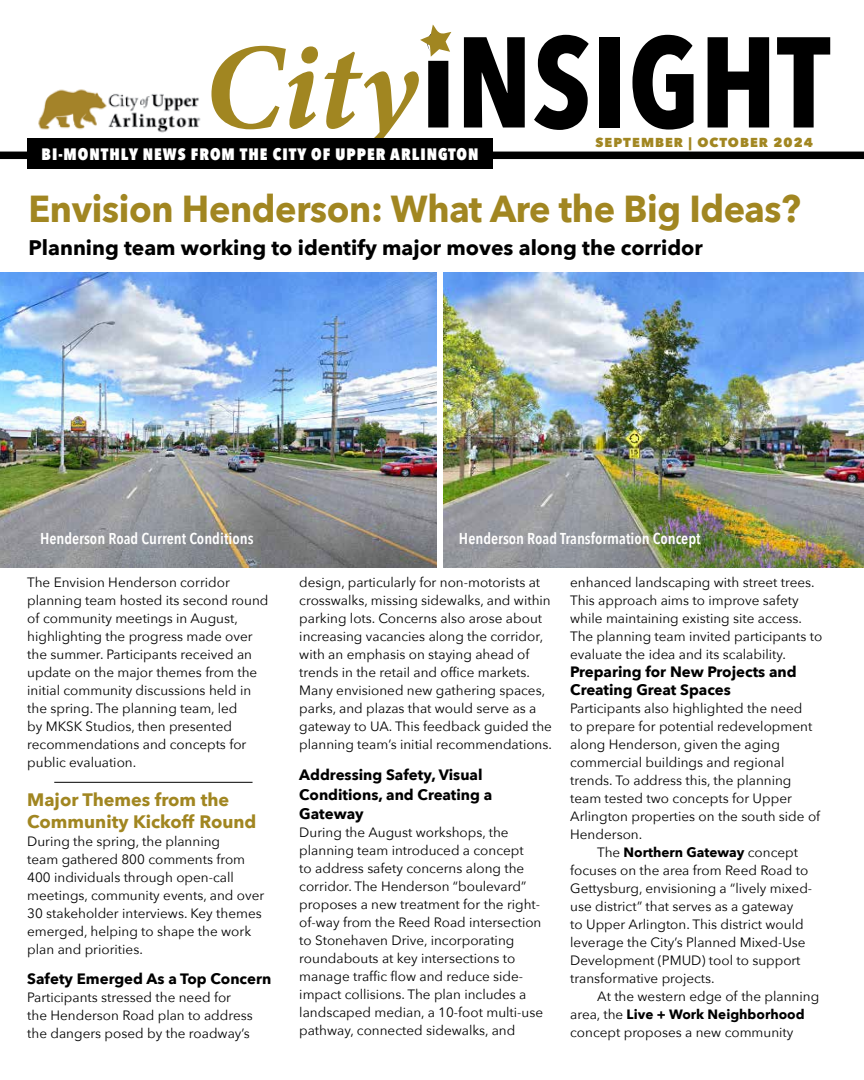
<style>
.page{position:relative;width:864px;height:1080px;background:#fff}
.page>*{position:absolute;margin:0;border:0;box-sizing:border-box;transform-origin:0 0}
.t1{font:700 127.5px "Avenir Next Condensed";color:#000}
.t2{font:700 37.5px "Avenir Next";letter-spacing:-.01em;color:#a18621;scale:.96 1}
.t3{font:700 21px "Avenir Next";color:#000}
.t4{font:700 18px/21.6px "Avenir Next";color:#a18621}
.t5{font:800 16.5px "Avenir Next Condensed";letter-spacing:.06em;color:#fff}
.t6{font:600 15.75px "Avenir Next Condensed";color:#fff}
.t7{font:700 15px/19.5px "Avenir Next";color:#000}
.t8{font:13.5px/18px "Avenir Next";color:#000}
.t9{font:700 13.5px "Avenir Next";color:#000}
.t10{font:800 12.9px "Avenir Next";letter-spacing:.08em;color:#a18621}
.s1{font-family:"Minion Variable Concept";font-weight:400;font-style:italic;font-size:123px;color:#a18621}
.s2{font-weight:400}
</style>
<div class="page">
<div style="left:0;top:152px;width:864px;height:7px;background:#000"></div>
<div style="left:27px;top:139px;width:466px;height:30px;background:#000"></div>
<img style="left:38px;top:89px;width:163px;height:44px">
<hr style="left:54px;top:782px;width:199px;height:1px;background:#000">
<svg style="left:420px;top:25px;width:31px;height:32px"></svg>
<img style="left:0;top:272px;width:437px;height:295px">
<img style="left:444px;top:272px;width:420px;height:295px">
<h1 class="t1" style="left:204px;top:5px;width:628px"><span class="s1">City</span>iNSIGHT</h1>
<p class="t10" style="left:596px;top:135px;width:219px">SEPTEMBER | OCTOBER 2024</p>
<p class="t5" style="left:41px;top:143px;width:439px">BI-MONTHLY NEWS FROM THE CITY OF UPPER ARLINGTON</p>
<h2 class="t2" style="left:28px;top:177px;width:806px">Envision Henderson: What Are the Big Ideas?</h2>
<h3 class="t3" style="left:28px;top:230px;width:676px">Planning team working to identify major moves along the corridor</h3>
<p class="t6" style="left:40px;top:525px;width:215px">Henderson Road Current Conditions</p>
<p class="t6" style="left:459px;top:525px;width:243px">Henderson Road Transformation Concept</p>
<p class="t8" style="left:27px;top:573px;width:243px">The Envision Henderson corridor planning team hosted its second round of community meetings in August, highlighting the progress made over the summer. Participants received an update on the major themes from the initial community discussions held in the spring. The planning team, led<br>by MKSK Studios, then presented recommendations and concepts for public evaluation.</p>
<h3 class="t4" style="left:27px;top:789px;width:231px">Major Themes from the<br>Community Kickoff Round</h3>
<p class="t8" style="left:27px;top:832px;width:239px">During the spring, the planning<br>team gathered 800 comments from 400 individuals through open-call meetings, community events, and over 30 stakeholder interviews. Key themes emerged, helping to shape the work plan and priorities.</p>
<p class="t7" style="left:27px;top:969px;width:245px">Safety Emerged As a Top Concern</p>
<p class="t8" style="left:27px;top:988px;width:227px">Participants stressed the need for the Henderson Road plan to address the dangers posed by the roadway’s</p>
<p class="t8" style="left:299px;top:573px;width:254px">design, particularly for non-motorists at crosswalks, missing sidewalks, and within parking lots. Concerns also arose about increasing vacancies along the corridor, with an emphasis on staying ahead of trends in the retail and office markets.<br>Many envisioned new gathering spaces, parks, and plazas that would serve as a gateway to UA. This feedback guided the planning team’s initial recommendations.</p>
<p class="t7" style="left:299px;top:765px;width:194px">Addressing Safety, Visual<br>Conditions, and Creating a<br>Gateway</p>
<p class="t8" style="left:299px;top:823px;width:245px">During the August workshops, the planning team introduced a concept<br>to address safety concerns along the corridor. The Henderson “boulevard” proposes a new treatment for the right&shy;of-way from the Reed Road intersection to Stonehaven Drive, incorporating roundabouts at key intersections to manage traffic flow and reduce side&shy;impact collisions. The plan includes a landscaped median, a 10-foot multi-use pathway, connected sidewalks, and</p>
<p class="t8" style="left:570px;top:573px;width:254px">enhanced landscaping with street trees.<br>This approach aims to improve safety while maintaining existing site access.<br>The planning team invited participants to evaluate the idea and its scalability.</p>
<p class="t7" style="left:570px;top:662px;width:228px;line-height:18px">Preparing for New Projects and<br>Creating Great Spaces</p>
<p class="t8" style="left:570px;top:699px;width:234px">Participants also highlighted the need</p>
<p class="t8" style="left:570px;top:717px;width:244px">to prepare for potential redevelopment</p>
<p class="t8" style="left:570px;top:735px;width:211px">along Henderson, given the aging</p>
<p class="t8" style="left:570px;top:753px;width:216px">commercial buildings and regional</p>
<p class="t8" style="left:570px;top:771px;width:223px">trends. To address this, the planning</p>
<p class="t8" style="left:570px;top:789px;width:223px">team tested two concepts for Upper</p>
<p class="t8" style="left:570px;top:807px;width:252px">Arlington properties on the south side of</p>
<p class="t8" style="left:570px;top:825px;width:74px">Henderson.</p>
<p class="t9" style="left:597px;top:840px;width:202px"><span class="s2">The</span> Northern Gateway <span class="s2">concept</span></p>
<p class="t8" style="left:570px;top:861px;width:240px">focuses on the area from Reed Road to</p>
<p class="t8" style="left:570px;top:879px;width:244px">Gettysburg, envisioning a “lively mixed-</p>
<p class="t8" style="left:570px;top:897px;width:225px">use district” that serves as a gateway</p>
<p class="t8" style="left:570px;top:915px;width:235px">to Upper Arlington. This district would</p>
<p class="t8" style="left:570px;top:933px;width:237px">leverage the City’s Planned Mixed-Use</p>
<p class="t8" style="left:570px;top:951px;width:232px">Development (PMUD) tool to support</p>
<p class="t8" style="left:570px;top:969px;width:146px">transformative projects.</p>
<p class="t8" style="left:597px;top:987px;width:223px">At the western edge of the planning</p>
<p class="t9" style="left:570px;top:1002px;width:236px"><span class="s2">area, the</span> Live + Work Neighborhood</p>
<p class="t8" style="left:570px;top:1022px;width:225px">concept proposes a new community</p>
</div>
